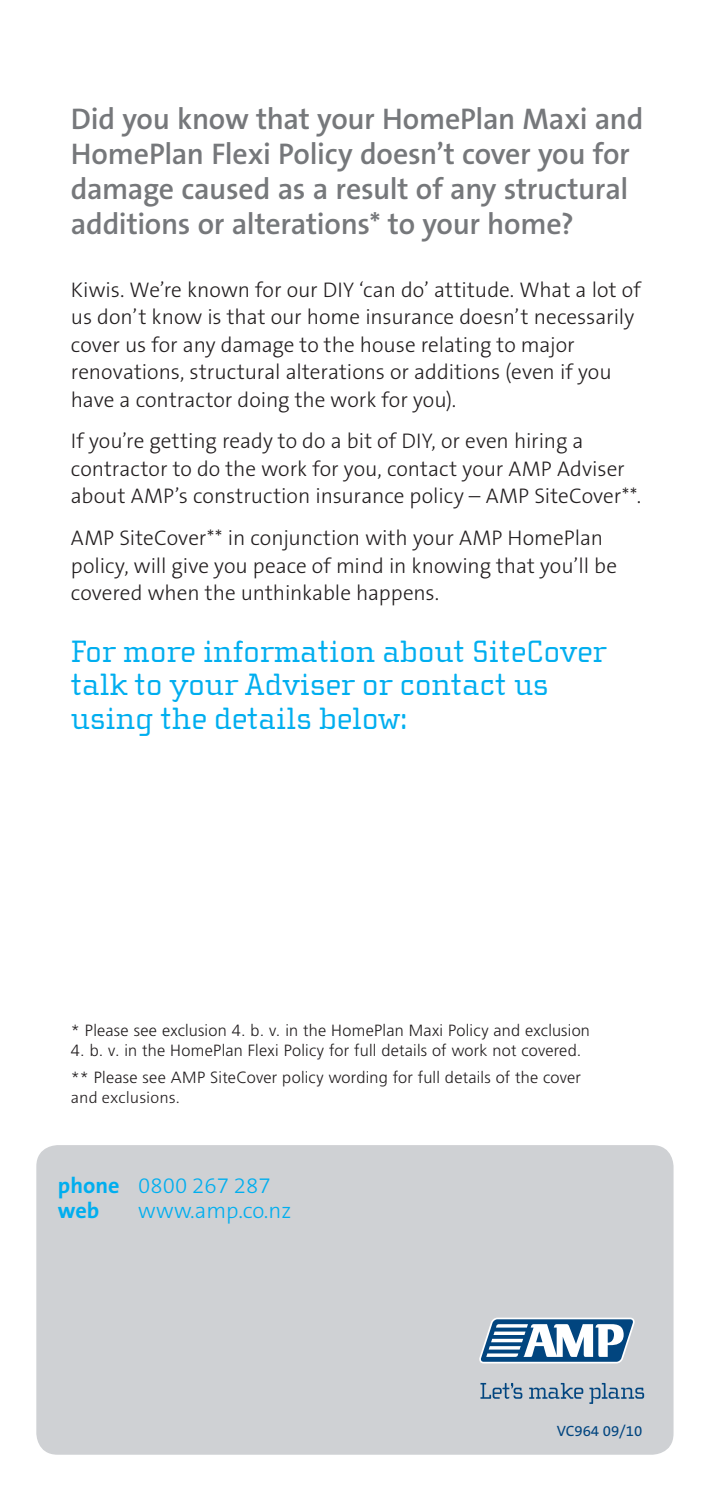
<style>
.page{position:relative;width:709px;height:1489px;background:#fff}
.page>*{position:absolute;margin:0;border:0;box-sizing:border-box;transform-origin:0 0}
.t1{font:31.5px/33.5px "Cholla Slab";color:#00aeef}
.t2{font:600 30px/35px "The Sans B6";letter-spacing:-.01em;color:#76787b}
.t3{font:300 22.25px "The Sans B3";color:#00aeef}
.t4{font:700 22.25px "The Sans B7";color:#00aeef}
.t5{font:300 21.25px/27.5px "The Sans B3";color:#231f20}
.t6{font:300 16.25px/27px "Frutiger";letter-spacing:.015em;color:#231f20}
.t7{font:300 16.25px "The Sans B3";color:#231f20}
.t8{font:15px "The Sans B5 Plain";color:#01457f}
.s1{font-family:"The Sans B7";font-weight:700}
</style>
<div class="page">
<div style="left:36px;top:1144px;width:637px;height:310px;background:#cfd1d4;border-radius:21px"></div>
<svg style="left:479px;top:1317px;width:156px;height:46px;background:#82a2be"></svg>
<svg style="left:480px;top:1382px;width:42px;height:16px"></svg>
<svg style="left:529px;top:1382px;width:54px;height:16px"></svg>
<svg style="left:589px;top:1382px;width:55px;height:21px"></svg>
<h2 class="t2" style="left:71px;top:102px;width:574px">Did you know that your HomePlan Maxi and HomePlan Flexi Policy doesn’t cover you for damage caused as a result of any structural additions or alterations* to your home?</h2>
<p class="t5" style="left:71px;top:276px;width:571px">Kiwis. We’re known for our DIY ‘can do’ attitude. What a lot of us don’t know is that our home insurance doesn’t necessarily cover us for any damage to the house relating to major renovations, structural alterations or additions (even if you have a contractor doing the work for you).</p>
<p class="t5" style="left:71px;top:428px;width:572px">If you’re getting ready to do a bit of DIY, or even hiring a contractor to do the work for you, contact your AMP Adviser about AMP’s construction insurance policy – AMP SiteCover**.</p>
<p class="t5" style="left:71px;top:524px;width:547px">AMP SiteCover** in conjunction with your AMP HomePlan policy, will give you peace of mind in knowing that you’ll be covered when the unthinkable happens.</p>
<h1 class="t1" style="left:71px;top:635px;width:537px">For more information about SiteCover talk to your Adviser or contact us using the details below:</h1>
<p class="t6" style="left:71px;top:1016px;width:520px">* Please see exclusion 4. b. v. in the HomePlan Maxi Policy and exclusion</p>
<p class="t6" style="left:71px;top:1036px;width:512px">4. b. v. in the HomePlan Flexi Policy for full details of work not covered. ** Please see AMP SiteCover policy wording for full details of the cover</p>
<p class="t7" style="left:71px;top:1088px;width:110px">and exclusions.</p>
<p class="t3" style="left:58px;top:1173px;width:214px"><span class="s1">phone</span> 0800 267 287</p>
<p class="t4" style="left:58px;top:1198px;width:43px">web</p>
<p class="t3" style="left:138px;top:1198px;width:155px">www.amp.co.nz</p>
<p class="t8" style="left:557px;top:1422px;width:87px">VC964 09/10</p>
</div>
